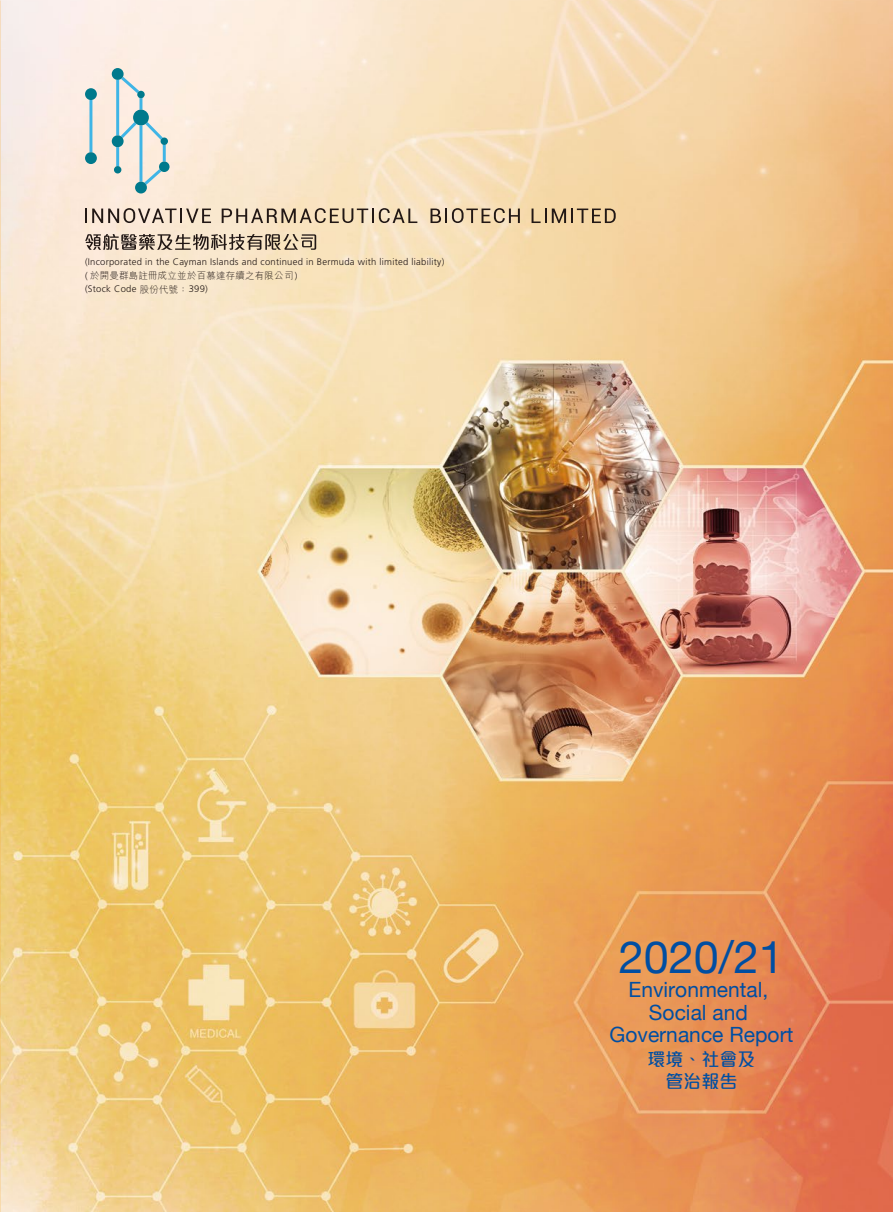
<style>
.page{position:relative;width:893px;height:1212px;background:#fff}
.page>*{position:absolute;margin:0;border:0;box-sizing:border-box;transform-origin:0 0}
.t1{font:45px "Helvetica Neue";color:#004ea2}
.t2{font:21px/22.5px "Helvetica Neue";color:#004ea2;text-align:center}
.t3{font:500 18px/21.6px "M Elle HK";color:#004ea2;text-align:center}
.t4{font:300 9.45px "Frutiger LT Std";letter-spacing:.025em;color:#221815}
.t5{font:300 9.45px "M Hei HK";letter-spacing:.025em;color:#221815}
.s1{font-family:"Frutiger LT Std"}
.s2{font-family:"M Hei HK"}
</style>
<div class="page">
<img style="left:0;top:0;width:893px;height:1212px">
<svg style="left:85px;top:88px;width:12px;height:76px"></svg>
<svg style="left:112px;top:68px;width:58px;height:125px;background:#d0dbd7"></svg>
<svg style="left:85px;top:208px;width:126px;height:15px;background:#baaa9c"></svg>
<svg style="left:222px;top:208px;width:195px;height:15px;background:#bbaa92"></svg>
<svg style="left:430px;top:208px;width:90px;height:15px"></svg>
<svg style="left:532px;top:209px;width:84px;height:14px"></svg>
<svg style="left:85px;top:234px;width:231px;height:16px;background:#a79786"></svg>
<p class="t4" style="left:85px;top:256px;width:361px">(Incorporated in the Cayman Islands and continued in Bermuda with limited liability)</p>
<p class="t5" style="left:85px;top:271px;width:214px"><span class="s1">(</span> 於開曼群島註冊成立並於百慕達存續之有限公司<span class="s1">)</span></p>
<p class="t4" style="left:85px;top:284px;width:124px">(Stock Code <span class="s2">股份代號：</span>399)</p>
<h1 class="t1" style="left:619px;top:924px;width:167px">2020/21</h1>
<h2 class="t2" style="left:609px;top:980px;width:185px">Environmental,<br>Social and<br>Governance Report</h2>
<h3 class="t3" style="left:647px;top:1048px;width:109px">環境、社會及管治報告</h3>
</div>
